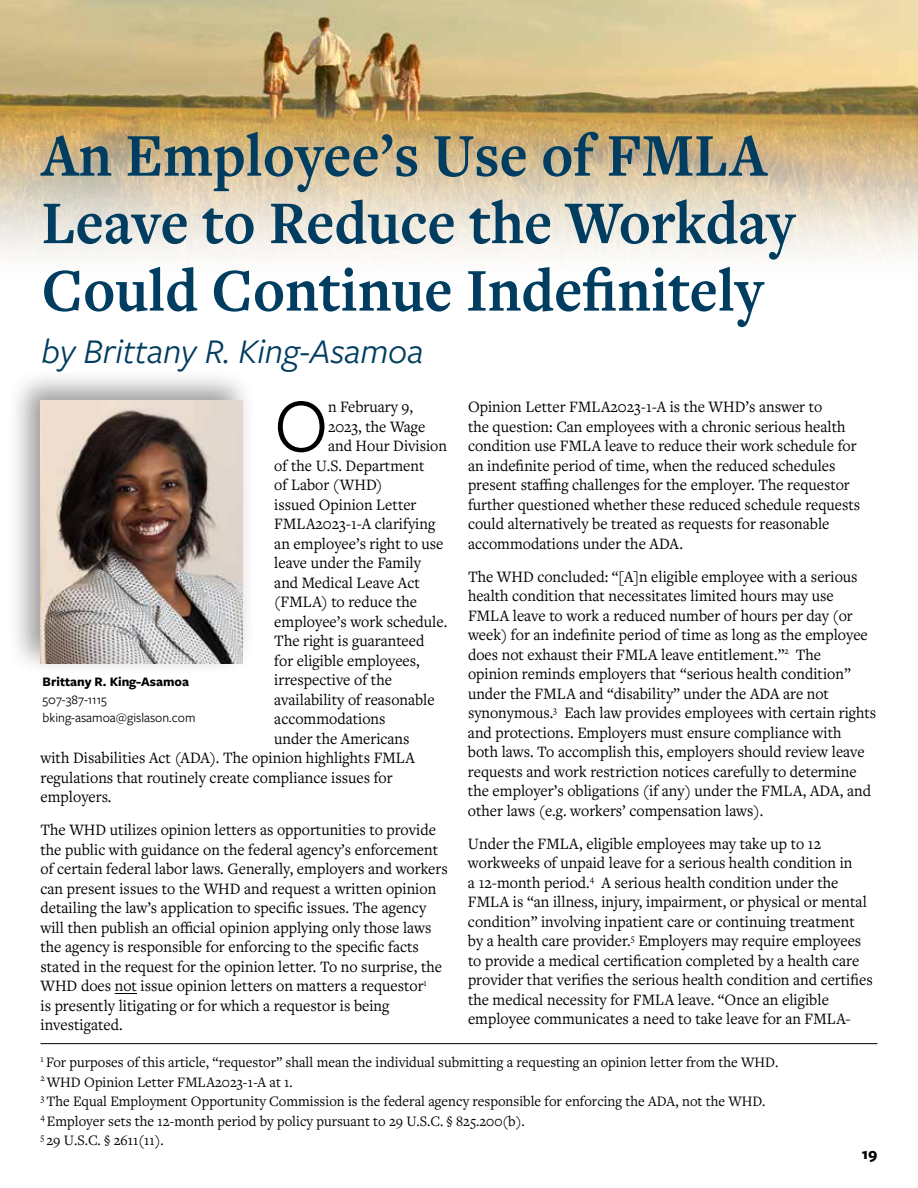
<style>
.page{position:relative;width:918px;height:1188px;background:#fff}
.page>*{position:absolute;margin:0;border:0;box-sizing:border-box;transform-origin:0 0}
.t1{font:78.9px "Freight Sans Pro";color:#000;scale:.96 1}
.t2{font:700 63px/67.5px "Freight Text Pro";color:#003d60;scale:.93 1}
.t3{font:italic 36px "Freight Sans Pro";color:#003d60}
.t4{font:16.5px/19.5px "Freight Text Pro";color:#000;scale:.96 1}
.t5{font:700 16.5px "Freight Sans Pro";color:#000}
.t6{font:15px/19.5px "Freight Text Pro";color:#000}
.t7{font:13.5px/18px "Freight Sans Pro";color:#000}
.t8{font:700 13.5px "Freight Sans Pro";color:#000}
</style>
<div class="page">
<svg style="left:115px;top:993px;width:22px;height:1px"></svg>
<img style="left:0;top:0;width:918px;height:255px">
<hr style="left:40px;top:1043px;width:838px;height:1px;background:#000">
<div style="left:7px;top:367px;width:248px;height:309px;background:#000;opacity:.4"></div>
<img style="left:40px;top:401px;width:203px;height:263px">
<h2 class="t2" style="left:42px;top:120px;width:811px">An Employee’s Use of FMLA<br>Leave to Reduce the Workday<br>Could Continue Indefinitely</h2>
<h3 class="t3" style="left:42px;top:328px;width:383px">by Brittany R. King-Asamoa</h3>
<h1 class="t1" style="left:274px;top:373px;width:57px">O</h1>
<p class="t4" style="left:328px;top:397px;width:90px">n February 9,</p>
<p class="t4" style="left:328px;top:416px;width:103px">2023, the Wage</p>
<p class="t4" style="left:328px;top:436px;width:126px">and Hour Division</p>
<p class="t4" style="left:274px;top:455px;width:158px">of the U.S. Department</p>
<p class="t4" style="left:274px;top:475px;width:114px">of Labor (WHD)</p>
<p class="t4" style="left:274px;top:494px;width:150px">issued Opinion Letter</p>
<p class="t4" style="left:274px;top:514px;width:169px">FMLA2023-1-A clarifying</p>
<p class="t4" style="left:274px;top:533px;width:178px">an employee’s right to use</p>
<p class="t4" style="left:274px;top:553px;width:154px">leave under the Family</p>
<p class="t4" style="left:274px;top:572px;width:153px">and Medical Leave Act</p>
<p class="t4" style="left:274px;top:592px;width:150px">(FMLA) to reduce the</p>
<p class="t4" style="left:274px;top:611px;width:182px">employee’s work schedule.</p>
<p class="t4" style="left:274px;top:631px;width:158px">The right is guaranteed</p>
<p class="t4" style="left:274px;top:650px;width:153px">for eligible employees,</p>
<p class="t4" style="left:274px;top:670px;width:124px">irrespective of the</p>
<p class="t4" style="left:274px;top:689px;width:169px">availability of reasonable</p>
<p class="t4" style="left:274px;top:709px;width:117px">accommodations</p>
<p class="t4" style="left:274px;top:728px;width:142px">under the Americans</p>
<p class="t4" style="left:41px;top:748px;width:392px">with Disabilities Act (ADA). The opinion highlights FMLA</p>
<p class="t4" style="left:41px;top:767px;width:368px">regulations that routinely create compliance issues for</p>
<p class="t4" style="left:41px;top:787px;width:76px">employers.</p>
<p class="t4" style="left:40px;top:820px;width:426px">The WHD utilizes opinion letters as opportunities to provide the public with guidance on the federal agency’s enforcement of certain federal labor laws. Generally, employers and workers can present issues to the WHD and request a written opinion detailing the law’s application to specific issues. The agency will then publish an official opinion applying only those laws the agency is responsible for enforcing to the specific facts stated in the request for the opinion letter. To no surprise, the WHD does not issue opinion letters on matters a requestor<sup>1<br></sup>is presently litigating or for which a requestor is being investigated.</p>
<p class="t8" style="left:43px;top:673px;width:148px">Brittany R. King-Asamoa</p>
<p class="t7" style="left:43px;top:690px;width:154px">507-387-1115 bking-asamoa@gislason.com</p>
<p class="t4" style="left:468px;top:397px;width:410px">Opinion Letter FMLA2023-1-A is the WHD’s answer to<br>the question: Can employees with a chronic serious health condition use FMLA leave to reduce their work schedule for an indefinite period of time, when the reduced schedules present staffing challenges for the employer. The requestor further questioned whether these reduced schedule requests could alternatively be treated as requests for reasonable accommodations under the ADA.</p>
<p class="t4" style="left:468px;top:566px;width:427px">The WHD concluded: “[A]n eligible employee with a serious health condition that necessitates limited hours may use FMLA leave to work a reduced number of hours per day (or week) for an indefinite period of time as long as the employee does not exhaust their FMLA leave entitlement.”<sup>2</sup> The<br>opinion reminds employers that “serious health condition” under the FMLA and “disability” under the ADA are not synonymous.<sup>3</sup> Each law provides employees with certain rights and protections. Employers must ensure compliance with<br>both laws. To accomplish this, employers should review leave requests and work restriction notices carefully to determine the employer’s obligations (if any) under the FMLA, ADA, and other laws (e.g. workers’ compensation laws).</p>
<p class="t4" style="left:468px;top:833px;width:423px">Under the FMLA, eligible employees may take up to 12 workweeks of unpaid leave for a serious health condition in<br>a 12-month period.<sup>4</sup> A serious health condition under the FMLA is “an illness, injury, impairment, or physical or mental condition” involving inpatient care or continuing treatment by a health care provider.<sup>5</sup> Employers may require employees to provide a medical certification completed by a health care provider that verifies the serious health condition and certifies the medical necessity for FMLA leave. “Once an eligible employee communicates a need to take leave for an FMLA-</p>
<p class="t6" style="left:40px;top:1052px;width:739px"><sup>1</sup> For purposes of this article, “requestor” shall mean the individual submitting a requesting an opinion letter from the WHD.<br><sup>2</sup> WHD Opinion Letter FMLA2023-1-A at 1.<br><sup>3</sup> The Equal Employment Opportunity Commission is the federal agency responsible for enforcing the ADA, not the WHD.<br><sup>4</sup> Employer sets the 12-month period by policy pursuant to 29 U.S.C. § 825.200(b).<br><sup>5</sup> 29 U.S.C. § 2611(11).</p>
<p class="t5" style="left:862px;top:1142px;width:17px">19</p>
</div>
